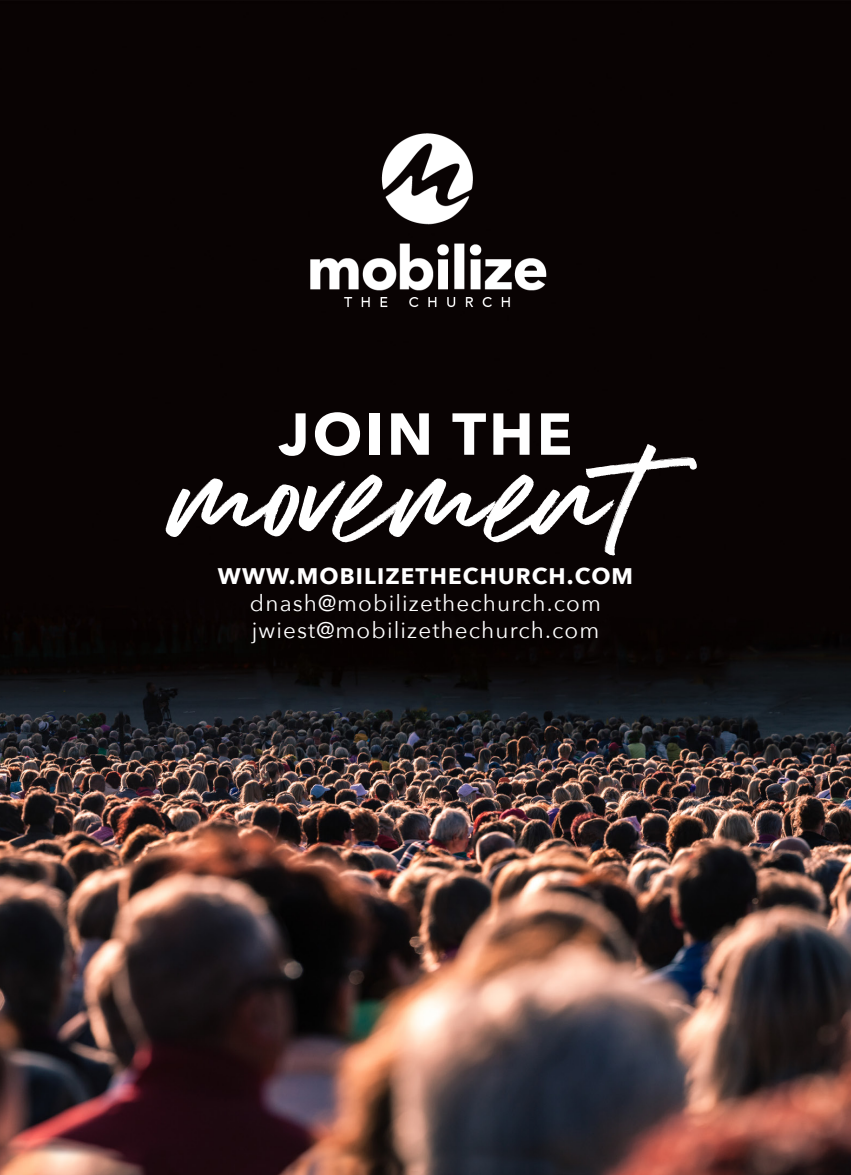
<style>
.page{position:relative;width:851px;height:1175px;background:#fff}
.page>*{position:absolute;margin:0;border:0;box-sizing:border-box;transform-origin:0 0}
.t1{font:110.48px "Addictive";color:#fff}
.t2{font:700 58.5px "Avenir Next";letter-spacing:.05em;color:#fff}
.t3{font:22.5px "Avenir Next";letter-spacing:.05em;color:#fff}
.t4{font:700 22.5px "Avenir Next";letter-spacing:.05em;color:#fff}
</style>
<div class="page">
<img style="left:0;top:0;width:850px;height:1174px">
<img style="left:306px;top:134px;width:240px;height:185px">
<p class="t2" style="left:279px;top:383px;width:295px">JOIN THE</p>
<h1 class="t1" style="left:168px;top:438px;width:552px">movement</h1>
<p class="t4" style="left:218px;top:556px;width:417px">WWW.MOBILIZETHECHURCH.COM</p>
<p class="t3" style="left:250px;top:584px;width:352px">dnash@mobilizethechurch.com</p>
<p class="t3" style="left:252px;top:611px;width:349px">jwiest@mobilizethechurch.com</p>
</div>
